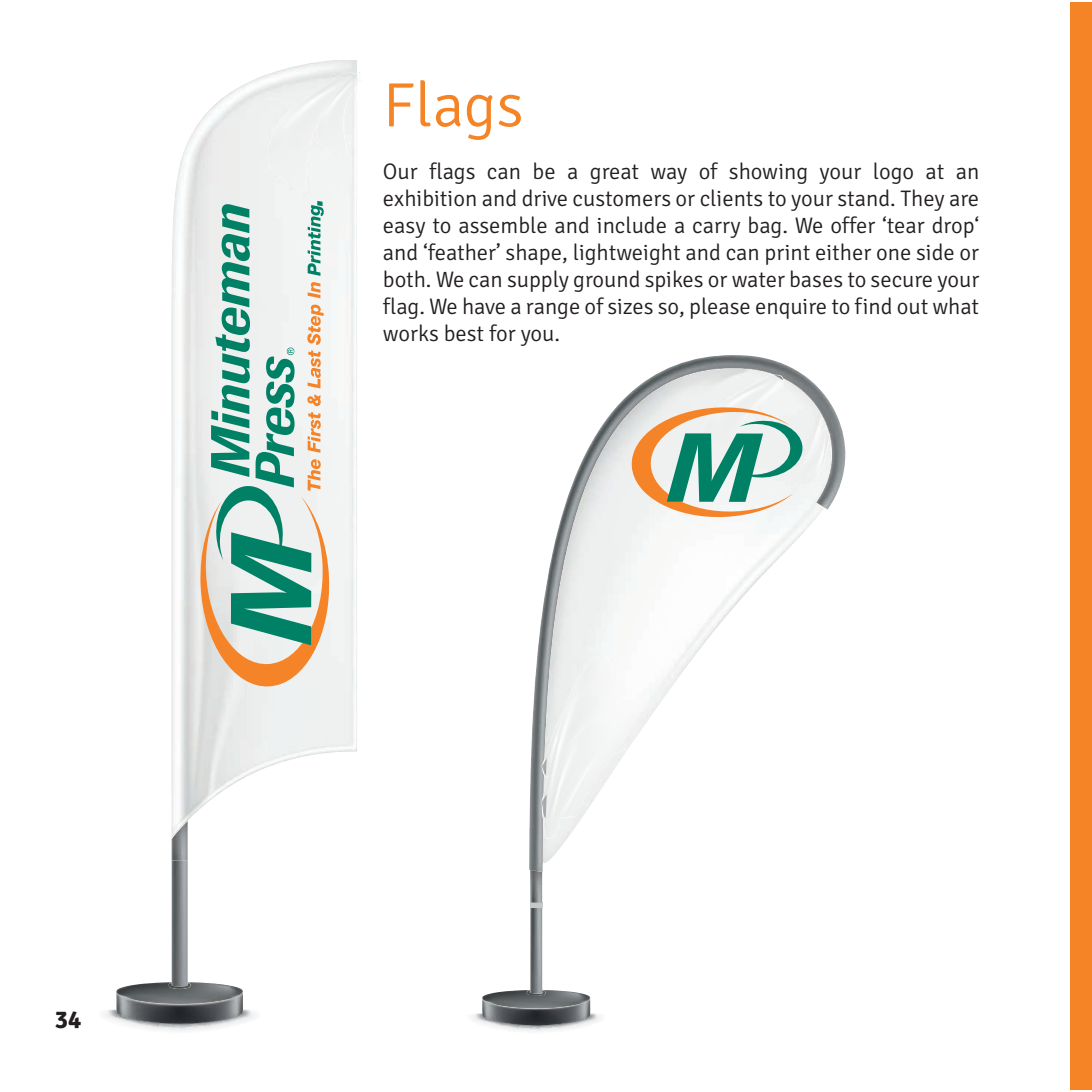
<style>
.page{position:relative;width:1092px;height:1092px;background:#fff}
.page>*{position:absolute;margin:0;border:0;box-sizing:border-box;transform-origin:0 0}
.t1{font:300 62.5px "Signika";color:#f58427}
.t2{font:700 25px "Signika";color:#231f20}
.t3{font:300 22.5px/27px "Signika";color:#231f20;text-align:justify}
</style>
<div class="page">
<img style="left:103px;top:1009px;width:153px;height:22px">
<img style="left:116px;top:1003px;width:127px;height:20px">
<img style="left:116px;top:982px;width:127px;height:21px">
<img style="left:169px;top:983px;width:22px;height:5px">
<img style="left:172px;top:860px;width:16px;height:126px">
<img style="left:172px;top:839px;width:16px;height:21px">
<img style="left:171px;top:60px;width:186px;height:779px">
<div style="left:267px;top:73px;width:88px;height:119px;background:#f0f1f1"></div>
<img style="left:317px;top:73px;width:40px;height:82px">
<img style="left:318px;top:74px;width:39px;height:49px">
<svg style="left:199px;top:201px;width:132px;height:487px"></svg>
<img style="left:472px;top:1013px;width:129px;height:19px">
<img style="left:482px;top:1008px;width:108px;height:17px">
<img style="left:482px;top:989px;width:108px;height:19px">
<img style="left:527px;top:990px;width:18px;height:5px">
<img style="left:530px;top:907px;width:12px;height:86px">
<svg style="left:530px;top:902px;width:12px;height:5px"></svg>
<img style="left:530px;top:872px;width:12px;height:30px">
<img style="left:529px;top:355px;width:316px;height:517px">
<img style="left:699px;top:375px;width:84px;height:31px">
<svg style="left:774px;top:375px;width:8px;height:5px"></svg>
<img style="left:804px;top:429px;width:25px;height:56px">
<svg style="left:828px;top:431px;width:5px;height:5px"></svg>
<img style="left:628px;top:713px;width:18px;height:104px">
<img style="left:541px;top:758px;width:2px;height:17px">
<img style="left:543px;top:821px;width:83px;height:17px">
<img style="left:543px;top:655px;width:85px;height:166px">
<img style="left:541px;top:794px;width:3px;height:25px">
<svg style="left:543px;top:815px;width:6px;height:9px"></svg>
<img style="left:548px;top:693px;width:64px;height:83px">
<img style="left:544px;top:728px;width:44px;height:93px">
<img style="left:545px;top:803px;width:11px;height:16px">
<img style="left:571px;top:719px;width:25px;height:21px">
<svg style="left:630px;top:406px;width:174px;height:113px"></svg>
<div style="left:1070px;top:2px;width:21px;height:1087px;background:#f58427"></div>
<p class="t2" style="left:55px;top:1004px;width:28px">34</p>
<h1 class="t1" style="left:383px;top:71px;width:142px">Flags</h1>
<p class="t3" style="left:383px;top:159px;width:598px">Our flags can be a great way of showing your logo at an exhibition and drive customers or clients to your stand. They are easy to assemble and include a carry bag. We offer ‘tear drop‘ and ‘feather’ shape, lightweight and can print either one side or both. We can supply ground spikes or water bases to secure your flag. We have a range of sizes so, please enquire to find out what works best for you.</p>
</div>
